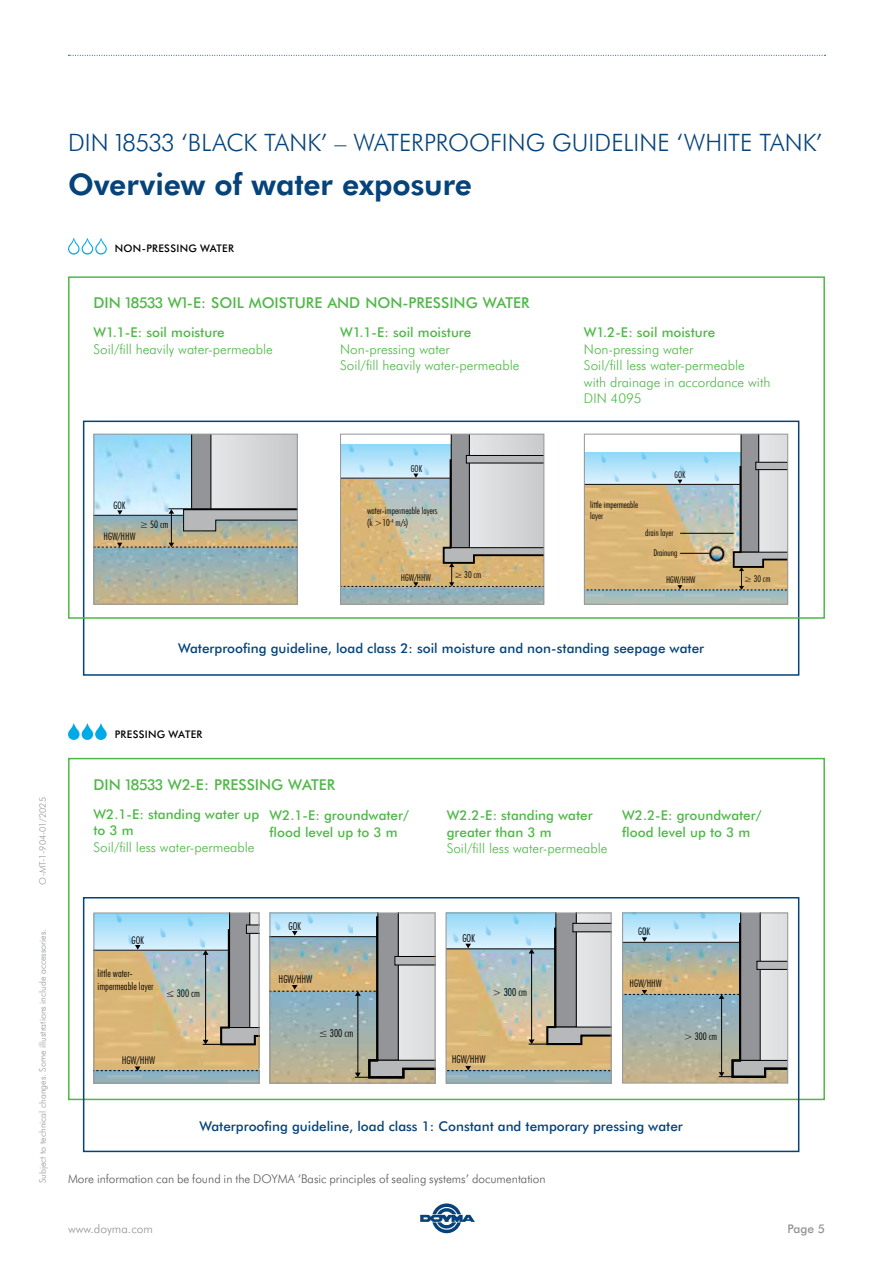
<style>
.page{position:relative;width:893px;height:1263px;background:#fff}
.page>*{position:absolute;margin:0;border:0;box-sizing:border-box;transform-origin:0 0}
.t1{font:700 30px "Futura BT";color:#05437a}
.t2{font:300 24px "Futura BT";letter-spacing:.005em;color:#05437a}
.t3{font:500 15px "Futura BT";color:#50b848}
.t4{font:300 13.5px/16.5px "Futura BT";color:#50b848}
.t5{font:500 13.5px/16.5px "Futura BT";color:#50b848}
.t6{font:500 13.5px "Futura BT";color:#05437a}
.t7{font:300 12px "Futura BT";color:#58595b}
.t8{font:300 12px "Futura BT";color:#939598}
.t9{font:500 12px "Futura BT";color:#939598}
.t10{font:300 condensed 10.8px "Futura BT";color:#000}
.t11{font:300 condensed 10.65px/12.8px "Futura BT";color:#000}
.t12{font:500 10.5px "Futura BT";letter-spacing:.03em;color:#000}
.t13{font:300 condensed 10.35px "Futura BT";color:#000}
.t14{font:300 condensed 10.2px "Futura BT";color:#000}
.t15{font:300 condensed 9.6px/11.6px "Futura BT";color:#000}
.t16{font:300 condensed 9.3px/11.2px "Futura BT";color:#000}
.t17{font:300 9px "Futura BT";color:#939598}
</style>
<div class="page">
<svg style="left:420px;top:1203px;width:55px;height:30px"></svg>
<svg style="left:68px;top:55px;width:758px;height:1px"></svg>
<svg style="left:68px;top:238px;width:39px;height:17px"></svg>
<div style="left:83px;top:421px;width:716px;height:255px;border:2px solid #05437a"></div>
<div style="left:68px;top:276px;width:757px;height:343px;border:2px solid #50b848"></div>
<div style="left:68px;top:758px;width:757px;height:342px;border:2px solid #50b848"></div>
<svg style="left:68px;top:723px;width:39px;height:17px"></svg>
<img style="left:96px;top:548px;width:200px;height:55px">
<svg style="left:96px;top:436px;width:200px;height:112px;background:#b3c2c3"></svg>
<div style="left:94px;top:434px;width:204px;height:171px;border:1px solid #939598"></div>
<img style="left:96px;top:1071px;width:161px;height:2px">
<img style="left:96px;top:1073px;width:161px;height:8px">
<img style="left:96px;top:914px;width:39px;height:33px">
<hr style="left:94px;top:950px;width:136px;height:1px;background:#000">
<svg style="left:135px;top:914px;width:122px;height:132px;background:#b2b7ad"></svg>
<svg style="left:96px;top:1066px;width:161px;height:5px"></svg>
<div style="left:94px;top:912px;width:165px;height:171px;border:1px solid #939598"></div>
<svg style="left:272px;top:914px;width:161px;height:165px;background:#acb4ae"></svg>
<div style="left:270px;top:912px;width:165px;height:171px;border:1px solid #939598"></div>
<img style="left:448px;top:1071px;width:161px;height:2px">
<img style="left:448px;top:1073px;width:161px;height:8px">
<img style="left:448px;top:954px;width:161px;height:112px">
<img style="left:448px;top:914px;width:17px;height:32px">
<hr style="left:446px;top:948px;width:110px;height:1px;background:#000">
<svg style="left:448px;top:1066px;width:161px;height:5px"></svg>
<svg style="left:465px;top:914px;width:144px;height:132px;background:#bcc1b8"></svg>
<div style="left:446px;top:912px;width:165px;height:171px;border:1px solid #939598"></div>
<svg style="left:624px;top:914px;width:162px;height:165px;background:#afb8b1"></svg>
<div style="left:622px;top:912px;width:166px;height:171px;border:1px solid #939598"></div>
<img style="left:342px;top:602px;width:200px;height:1px">
<img style="left:342px;top:587px;width:200px;height:15px">
<svg style="left:342px;top:436px;width:200px;height:151px;background:#c2bfad"></svg>
<div style="left:340px;top:434px;width:204px;height:171px;border:1px solid #939598"></div>
<img style="left:586px;top:590px;width:200px;height:2px">
<svg style="left:586px;top:436px;width:200px;height:154px;background:#c7c1a9"></svg>
<div style="left:584px;top:434px;width:204px;height:171px;border:1px solid #939598"></div>
<div style="left:83px;top:897px;width:716px;height:255px;border:2px solid #05437a"></div>
<h2 class="t2" style="left:68px;top:126px;width:756px">DIN 18533 ‘BLACK TANK’ – WATERPROOFING GUIDELINE ‘WHITE TANK’</h2>
<h1 class="t1" style="left:68px;top:164px;width:406px">Overview of water exposure</h1>
<p class="t12" style="left:115px;top:241px;width:121px">NON-PRESSING WATER</p>
<p class="t3" style="left:94px;top:293px;width:438px">DIN 18533 W1-E: SOIL MOISTURE AND NON-PRESSING WATER</p>
<p class="t5" style="left:94px;top:324px;width:133px">W1.1-E: soil moisture</p>
<p class="t4" style="left:94px;top:340px;width:181px">Soil/fill heavily water-permeable</p>
<p class="t14" style="left:114px;top:499px;width:13px">GOK</p>
<p class="t14" style="left:140px;top:518px;width:30px">≥ 50 cm</p>
<p class="t14" style="left:104px;top:530px;width:33px">HGW/HHW</p>
<p class="t5" style="left:340px;top:324px;width:133px">W1.1-E: soil moisture</p>
<p class="t4" style="left:340px;top:340px;width:181px">Non-pressing water<br>Soil/fill heavily water-permeable</p>
<p class="t15" style="left:411px;top:462px;width:13px">GOK</p>
<p class="t15" style="left:367px;top:505px;width:72px">water-impermeable layers (k &gt;10<sup>-4</sup> m/s)</p>
<p class="t15" style="left:401px;top:571px;width:32px">HGW/HHW</p>
<p class="t15" style="left:454px;top:569px;width:29px">≥ 30 cm</p>
<p class="t5" style="left:584px;top:324px;width:133px">W1.2-E: soil moisture</p>
<p class="t4" style="left:584px;top:340px;width:188px">Non-pressing water<br>Soil/fill less water-permeable with drainage in accordance with<br>DIN 4095</p>
<p class="t16" style="left:590px;top:498px;width:49px">little impermeable layer</p>
<p class="t16" style="left:674px;top:469px;width:12px">GOK</p>
<p class="t16" style="left:653px;top:522px;width:25px;line-height:19.8px;text-indent:-8px">drain layer<br>Drainung</p>
<p class="t16" style="left:666px;top:573px;width:31px">HGW/HHW</p>
<p class="t16" style="left:744px;top:572px;width:28px">≥ 30 cm</p>
<p class="t6" style="left:178px;top:638px;width:528px">Waterproofing guideline, load class 2: soil moisture and non-standing seepage water</p>
<p class="t17" style="left:36px;top:884px;width:89px;rotate:-90deg">O-MT-1-904-01/2025</p>
<p class="t17" style="left:36px;top:1183px;width:256px;rotate:-90deg">Subject to technical changes. Some illustrations include accessories.</p>
<p class="t12" style="left:115px;top:726px;width:89px">PRESSING WATER</p>
<p class="t3" style="left:94px;top:774px;width:243px">DIN 18533 W2-E: PRESSING WATER</p>
<p class="t5" style="left:94px;top:805px;width:167px">W2.1-E: standing water up to 3 m</p>
<p class="t4" style="left:94px;top:838px;width:162px">Soil/fill less water-permeable</p>
<p class="t5" style="left:270px;top:807px;width:141px">W2.1-E: groundwater/ flood level up to 3 m</p>
<p class="t5" style="left:622px;top:807px;width:141px">W2.2-E: groundwater/ flood level up to 3 m</p>
<p class="t5" style="left:447px;top:807px;width:147px">W2.2-E: standing water greater than 3 m</p>
<p class="t4" style="left:447px;top:840px;width:162px">Soil/fill less water-permeable</p>
<p class="t11" style="left:132px;top:933px;width:14px">GOK</p>
<p class="t10" style="left:289px;top:919px;width:14px">GOK</p>
<p class="t10" style="left:462px;top:931px;width:14px">GOK</p>
<p class="t13" style="left:638px;top:925px;width:14px">GOK</p>
<p class="t11" style="left:98px;top:967px;width:57px">little water&shy;impermeable layer</p>
<p class="t11" style="left:166px;top:987px;width:36px">≤ 300 cm</p>
<p class="t10" style="left:279px;top:972px;width:35px">HGW/HHW</p>
<p class="t10" style="left:493px;top:985px;width:36px">&gt; 300 cm</p>
<p class="t13" style="left:629px;top:977px;width:34px">HGW/HHW</p>
<p class="t10" style="left:319px;top:1027px;width:36px">≤ 300 cm</p>
<p class="t13" style="left:684px;top:1030px;width:34px">&gt; 300 cm</p>
<p class="t11" style="left:122px;top:1053px;width:35px">HGW/HHW</p>
<p class="t10" style="left:452px;top:1053px;width:35px">HGW/HHW</p>
<p class="t6" style="left:200px;top:1116px;width:485px">Waterproofing guideline, load class 1: Constant and temporary pressing water</p>
<p class="t7" style="left:68px;top:1170px;width:479px">More information can be found in the DOYMA ‘Basic principles of sealing systems’ documentation</p>
<p class="t8" style="left:68px;top:1221px;width:86px">www.doyma.com</p>
<p class="t9" style="left:787px;top:1220px;width:39px">Page 5</p>
</div>
